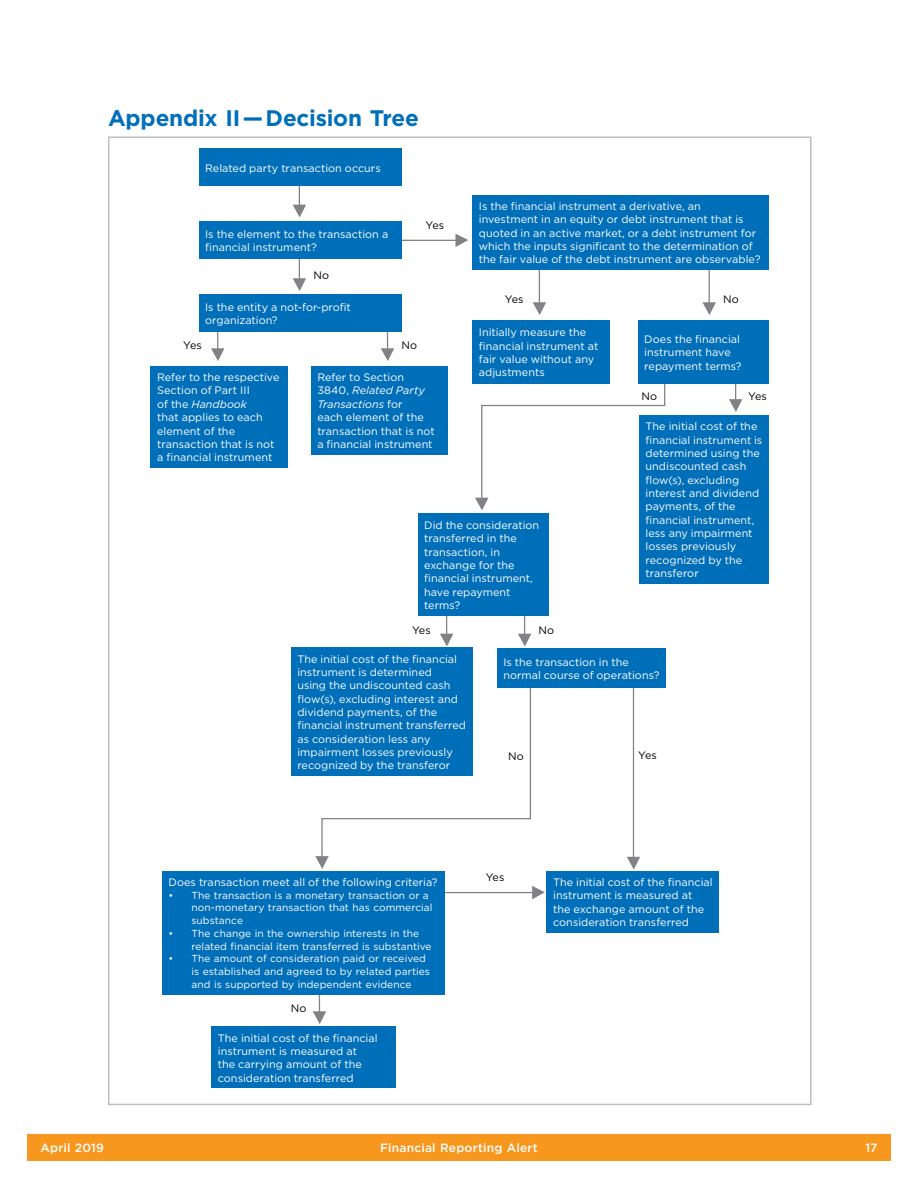
<style>
.page{position:relative;width:918px;height:1188px;background:#fff}
.page>*{position:absolute;margin:0;border:0;box-sizing:border-box;transform-origin:0 0}
.t1{font:700 22.5px "Gotham";letter-spacing:-.01em;color:#006fba}
.t2{font:500 12px "Gotham";letter-spacing:.015em;color:#fff}
.t3{font:10.8px/13.4px "Gotham";letter-spacing:.005em;color:#fff}
.t4{font:10.8px "Gotham";letter-spacing:.005em;color:#000}
.t5{font:10.2px/12.8px "Gotham";letter-spacing:.005em;color:#fff}
.s1{font-style:italic}
</style>
<div class="page">
<div style="left:27px;top:1134px;width:864px;height:27px;background:#f8971d"></div>
<svg style="left:455px;top:234px;width:13px;height:13px"></svg>
<hr style="left:379px;top:240px;width:79px;height:1px;background:#808285">
<svg style="left:532px;top:886px;width:13px;height:13px"></svg>
<hr style="left:426px;top:892px;width:109px;height:1px;background:#808285">
<svg style="left:381px;top:348px;width:13px;height:13px"></svg>
<hr style="left:387px;top:304px;width:1px;height:47px;background:#808285">
<svg style="left:702px;top:302px;width:14px;height:13px"></svg>
<hr style="left:709px;top:258px;width:1px;height:47px;background:#808285">
<svg style="left:518px;top:634px;width:13px;height:13px"></svg>
<hr style="left:524px;top:589px;width:1px;height:47px;background:#808285">
<svg style="left:313px;top:1011px;width:13px;height:13px"></svg>
<hr style="left:319px;top:967px;width:1px;height:47px;background:#808285">
<svg style="left:729px;top:399px;width:13px;height:13px"></svg>
<hr style="left:735px;top:355px;width:1px;height:47px;background:#808285">
<svg style="left:627px;top:857px;width:13px;height:13px"></svg>
<hr style="left:633px;top:658px;width:1px;height:200px;background:#808285">
<svg style="left:211px;top:348px;width:13px;height:13px"></svg>
<hr style="left:217px;top:304px;width:1px;height:47px;background:#808285">
<svg style="left:533px;top:302px;width:13px;height:13px"></svg>
<hr style="left:539px;top:258px;width:1px;height:47px;background:#808285">
<svg style="left:440px;top:634px;width:13px;height:13px"></svg>
<hr style="left:446px;top:589px;width:1px;height:47px;background:#808285">
<svg style="left:293px;top:278px;width:13px;height:13px"></svg>
<hr style="left:299px;top:234px;width:1px;height:47px;background:#808285">
<svg style="left:293px;top:205px;width:13px;height:12px"></svg>
<hr style="left:299px;top:160px;width:1px;height:47px;background:#808285">
<div style="left:199px;top:149px;width:202px;height:37px;background:#006fba"></div>
<div style="left:199px;top:222px;width:202px;height:37px;background:#006fba"></div>
<div style="left:472px;top:195px;width:297px;height:75px;background:#006fba"></div>
<div style="left:199px;top:295px;width:202px;height:37px;background:#006fba"></div>
<div style="left:291px;top:648px;width:181px;height:128px;background:#006fba"></div>
<div style="left:151px;top:366px;width:137px;height:102px;background:#006fba"></div>
<div style="left:162px;top:871px;width:283px;height:123px;background:#006fba"></div>
<div style="left:472px;top:320px;width:138px;height:64px;background:#006fba"></div>
<svg style="left:315px;top:856px;width:14px;height:13px"></svg>
<hr style="left:321px;top:818px;width:2px;height:41px;background:#808285">
<hr style="left:322px;top:818px;width:209px;height:1px;background:#808285">
<hr style="left:530px;top:675px;width:1px;height:144px;background:#808285">
<div style="left:418px;top:514px;width:131px;height:102px;background:#006fba"></div>
<div style="left:497px;top:648px;width:169px;height:40px;background:#006fba"></div>
<div style="left:311px;top:366px;width:136px;height:88px;background:#006fba"></div>
<div style="left:547px;top:871px;width:172px;height:61px;background:#006fba"></div>
<div style="left:212px;top:1026px;width:184px;height:62px;background:#006fba"></div>
<svg style="left:475px;top:498px;width:13px;height:12px"></svg>
<hr style="left:481px;top:405px;width:1px;height:95px;background:#808285">
<hr style="left:481px;top:405px;width:183px;height:1px;background:#808285">
<svg style="left:664px;top:384px;width:1px;height:22px"></svg>
<div style="left:639px;top:415px;width:130px;height:169px;background:#006fba"></div>
<div style="left:638px;top:320px;width:131px;height:64px;background:#006fba"></div>
<h1 class="t1" style="left:108px;top:103px;width:312px">Appendix II — Decision Tree</h1>
<p class="t3" style="left:205px;top:161px;width:177px">Related party transaction occurs</p>
<p class="t3" style="left:205px;top:227px;width:185px">Is the element to the transaction a financial instrument?</p>
<p class="t4" style="left:313px;top:268px;width:17px">No</p>
<p class="t3" style="left:205px;top:300px;width:147px">Is the entity a not-for-profit organization?</p>
<p class="t4" style="left:426px;top:218px;width:20px">Yes</p>
<p class="t3" style="left:479px;top:199px;width:283px">Is the financial instrument a derivative, an investment in an equity or debt instrument that is quoted in an active market, or a debt instrument for which the inputs significant to the determination of the fair value of the debt instrument are observable?</p>
<p class="t4" style="left:505px;top:292px;width:20px">Yes</p>
<p class="t4" style="left:723px;top:292px;width:17px">No</p>
<p class="t4" style="left:183px;top:338px;width:20px">Yes</p>
<p class="t3" style="left:157px;top:370px;width:124px">Refer to the respective<br>Section of Part III<br>of the <span class="s1">Handbook<br></span>that applies to each element of the transaction that is not a financial instrument</p>
<p class="t4" style="left:402px;top:338px;width:17px">No</p>
<p class="t3" style="left:317px;top:370px;width:119px">Refer to Section<br>3840, <span class="s1">Related Party<br>Transactions</span> for<br>each element of the transaction that is not a financial instrument</p>
<p class="t3" style="left:479px;top:326px;width:121px">Initially measure the financial instrument at fair value without any adjustments</p>
<p class="t3" style="left:424px;top:518px;width:117px">Did the consideration transferred in the transaction, in exchange for the financial instrument, have repayment terms?</p>
<p class="t4" style="left:412px;top:624px;width:20px">Yes</p>
<p class="t4" style="left:539px;top:624px;width:17px">No</p>
<p class="t3" style="left:644px;top:332px;width:99px">Does the financial instrument have repayment terms?</p>
<p class="t4" style="left:642px;top:390px;width:17px">No</p>
<p class="t4" style="left:748px;top:389px;width:20px">Yes</p>
<p class="t3" style="left:646px;top:420px;width:118px">The initial cost of the financial instrument is determined using the undiscounted cash flow(s), excluding interest and dividend payments, of the financial instrument, less any impairment losses previously recognized by the transferor</p>
<p class="t3" style="left:297px;top:652px;width:170px">The initial cost of the financial instrument is determined<br>using the undiscounted cash flow(s), excluding interest and dividend payments, of the financial instrument transferred as consideration less any impairment losses previously recognized by the transferor</p>
<p class="t3" style="left:503px;top:655px;width:158px">Is the transaction in the normal course of operations?</p>
<p class="t4" style="left:508px;top:749px;width:17px">No</p>
<p class="t4" style="left:638px;top:749px;width:20px">Yes</p>
<p class="t3" style="left:169px;top:875px;width:271px">Does transaction meet all of the following criteria?</p>
<p class="t5" style="left:191px;top:889px;width:243px;text-indent:-23px">• The transaction is a monetary transaction or a non-monetary transaction that has commercial substance</p>
<p class="t5" style="left:191px;top:927px;width:242px;text-indent:-23px">• The change in the ownership interests in the related financial item transferred is substantive</p>
<p class="t5" style="left:191px;top:952px;width:240px;text-indent:-23px">• The amount of consideration paid or received is established and agreed to by related parties and is supported by independent evidence</p>
<p class="t4" style="left:291px;top:1001px;width:17px">No</p>
<p class="t3" style="left:218px;top:1031px;width:161px">The initial cost of the financial instrument is measured at<br>the carrying amount of the consideration transferred</p>
<p class="t4" style="left:486px;top:871px;width:20px">Yes</p>
<p class="t3" style="left:553px;top:875px;width:161px">The initial cost of the financial instrument is measured at<br>the exchange amount of the consideration transferred</p>
<p class="t2" style="left:40px;top:1140px;width:65px">April 2019</p>
<p class="t2" style="left:380px;top:1140px;width:159px">Financial Reporting Alert</p>
<p class="t2" style="left:865px;top:1140px;width:14px">17</p>
</div>
